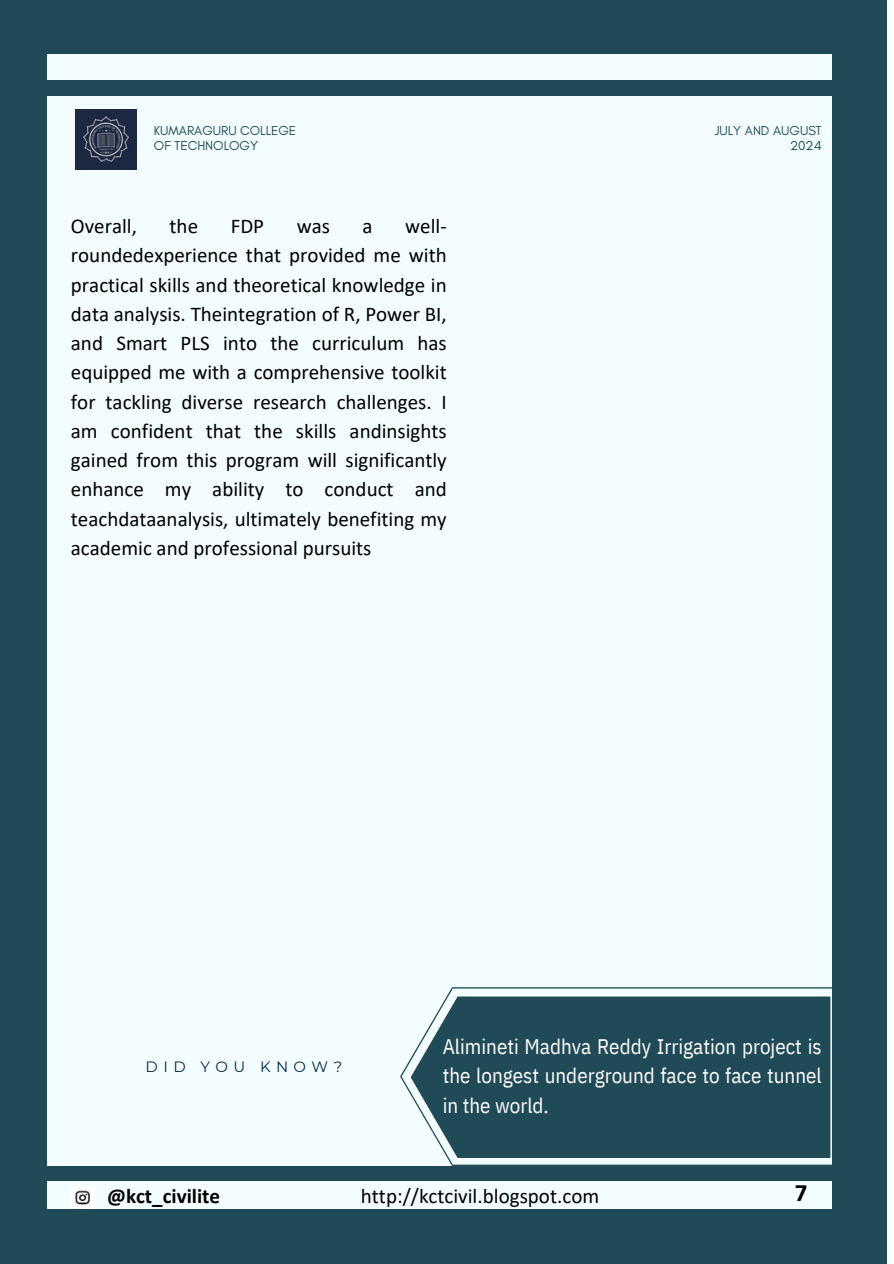
<style>
.page{position:relative;width:894px;height:1264px;background:#fff}
.page>*{position:absolute;margin:0;border:0;box-sizing:border-box;transform-origin:0 0}
.t1{font:700 25.05px "Calibri";color:#000}
.t2{font:21px/29.2px "Calibri";color:#000;text-align:justify}
.t3{font:21px/29.2px "IBM Plex Sans Cond";color:#fff;text-align:justify}
.t4{font:700 21px "Calibri";color:#000}
.t5{font:15px "Montserrat";letter-spacing:.365em;color:#04294b}
.t6{font:13.2px/14.7px "Glacial Indifference";color:#204a55}
</style>
<div class="page">
<div style="left:0;top:0;width:885px;height:1263px;background:#204a55"></div>
<div style="left:47px;top:55px;width:784px;height:1153px;background:#f3fdff"></div>
<div style="left:46px;top:80px;width:786px;height:15px;background:#204a55"></div>
<div style="left:45px;top:1166px;width:785px;height:14px;background:#204a55"></div>
<svg style="left:400px;top:987px;width:432px;height:178px;background:#41656f"></svg>
<img style="left:71px;top:1186px;width:23px;height:22px">
<img style="left:76px;top:109px;width:60px;height:61px">
<h2 class="t6" style="left:154px;top:123px;width:144px">KUMARAGURU COLLEGE<br>OF TECHNOLOGY</h2>
<h1 class="t6" style="left:714px;top:123px;width:108px">JULY AND AUGUST</h1>
<h2 class="t6" style="left:789px;top:138px;width:33px">2024</h2>
<p class="t2" style="left:71px;top:213px;width:377px;text-indent:334px">well&shy;roundedexperience that provided me with practical skills and theoretical knowledge in data analysis. Theintegration of R, Power BI, and Smart PLS into the curriculum has equipped me with a comprehensive toolkit for tackling diverse research challenges. I am confident that the skills andinsights gained from this program will significantly enhance my ability to conduct and teachdataanalysis, ultimately benefiting my academic and professional pursuits</p>
<p class="t2" style="left:71px;top:213px;width:68px">Overall,</p>
<p class="t2" style="left:169px;top:213px;width:30px">the</p>
<p class="t2" style="left:231px;top:213px;width:35px">FDP</p>
<p class="t2" style="left:296px;top:213px;width:35px">was</p>
<p class="t2" style="left:362px;top:213px;width:12px">a</p>
<p class="t5" style="left:145px;top:1057px;width:198px">DID YOU KNOW?</p>
<p class="t3" style="left:442px;top:1031px;width:380px">Alimineti Madhva Reddy Irrigation project is the longest underground face to face tunnel in the world.</p>
<h2 class="t4" style="left:107px;top:1187px;width:114px">@kct_civilite</h2>
<p class="t2" style="left:361px;top:1183px;width:240px">http://kctcivil.blogspot.com</p>
<p class="t1" style="left:794px;top:1182px;width:14px">7</p>
</div>
